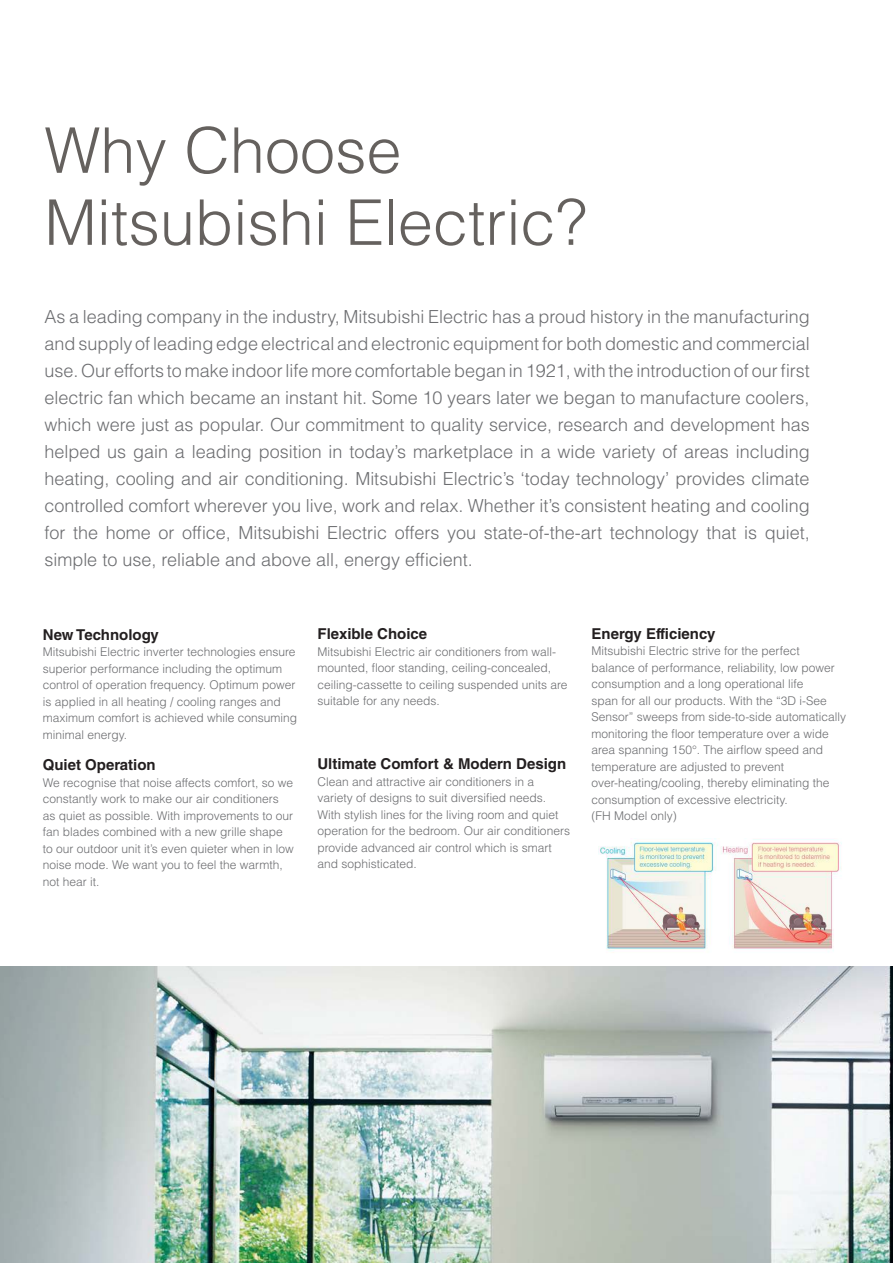
<style>
.page{position:relative;width:893px;height:1263px;background:#fff}
.page>*{position:absolute;margin:0;border:0;box-sizing:border-box;transform-origin:0 0}
.t1{font:300 63px/72px "Helvetica LT Std";color:#65615e}
.t2{font:300 18px/27px "Helvetica LT Std";color:#6c6d70;text-align:justify}
.t3{font:700 15px "Helvetica LT Std";color:#231f20}
.t4{font:300 12px/16.5px "Helvetica LT Std";color:#6c6d70}
</style>
<div class="page">
<img style="left:598px;top:839px;width:244px;height:112px">
<img style="left:0;top:967px;width:893px;height:296px">
<h1 class="t1" style="left:44px;top:114px;width:544px">Why Choose<br>Mitsubishi Electric?</h1>
<p class="t2" style="left:44px;top:303px;width:767px">As a leading company in the industry, Mitsubishi Electric has a proud history in the manufacturing and supply of leading edge electrical and electronic equipment for both domestic and commercial use. Our efforts to make indoor life more comfortable began in 1921, with the introduction of our first electric fan which became an instant hit. Some 10 years later we began to manufacture coolers, which were just as popular. Our commitment to quality service, research and development has helped us gain a leading position in today’s marketplace in a wide variety of areas including heating, cooling and air conditioning. Mitsubishi Electric’s ‘today technology’ provides climate controlled comfort wherever you live, work and relax. Whether it’s consistent heating and cooling for the home or office, Mitsubishi Electric offers you state-of-the-art technology that is quiet, simple to use, reliable and above all, energy efficient.</p>
<p class="t3" style="left:43px;top:625px;width:118px">New Technology</p>
<p class="t4" style="left:43px;top:643px;width:256px">Mitsubishi Electric inverter technologies ensure superior performance including the optimum control of operation frequency. Optimum power is applied in all heating / cooling ranges and maximum comfort is achieved while consuming minimal energy.</p>
<p class="t3" style="left:43px;top:755px;width:115px">Quiet Operation</p>
<p class="t4" style="left:43px;top:774px;width:253px">We recognise that noise affects comfort, so we constantly work to make our air conditioners as quiet as possible. With improvements to our fan blades combined with a new grille shape to our outdoor unit it’s even quieter when in low noise mode. We want you to feel the warmth, not hear it.</p>
<p class="t3" style="left:318px;top:625px;width:111px">Flexible Choice</p>
<p class="t4" style="left:318px;top:643px;width:251px">Mitsubishi Electric air conditioners from wall&shy;mounted, floor standing, ceiling-concealed, ceiling-cassette to ceiling suspended units are suitable for any needs.</p>
<p class="t3" style="left:317px;top:755px;width:250px">Ultimate Comfort &amp; Modern Design</p>
<p class="t4" style="left:317px;top:773px;width:254px">Clean and attractive air conditioners in a variety of designs to suit diversified needs.<br>With stylish lines for the living room and quiet operation for the bedroom. Our air conditioners provide advanced air control which is smart and sophisticated.</p>
<p class="t3" style="left:591px;top:624px;width:126px">Energy Efficiency</p>
<p class="t4" style="left:591px;top:643px;width:256px">Mitsubishi Electric strive for the perfect balance of performance, reliability, low power consumption and a long operational life<br>span for all our products. With the “3D i-See Sensor” sweeps from side-to-side automatically monitoring the floor temperature over a wide area spanning 150°. The airflow speed and temperature are adjusted to prevent over-heating/cooling, thereby eliminating the consumption of excessive electricity.<br>(FH Model only)</p>
</div>
